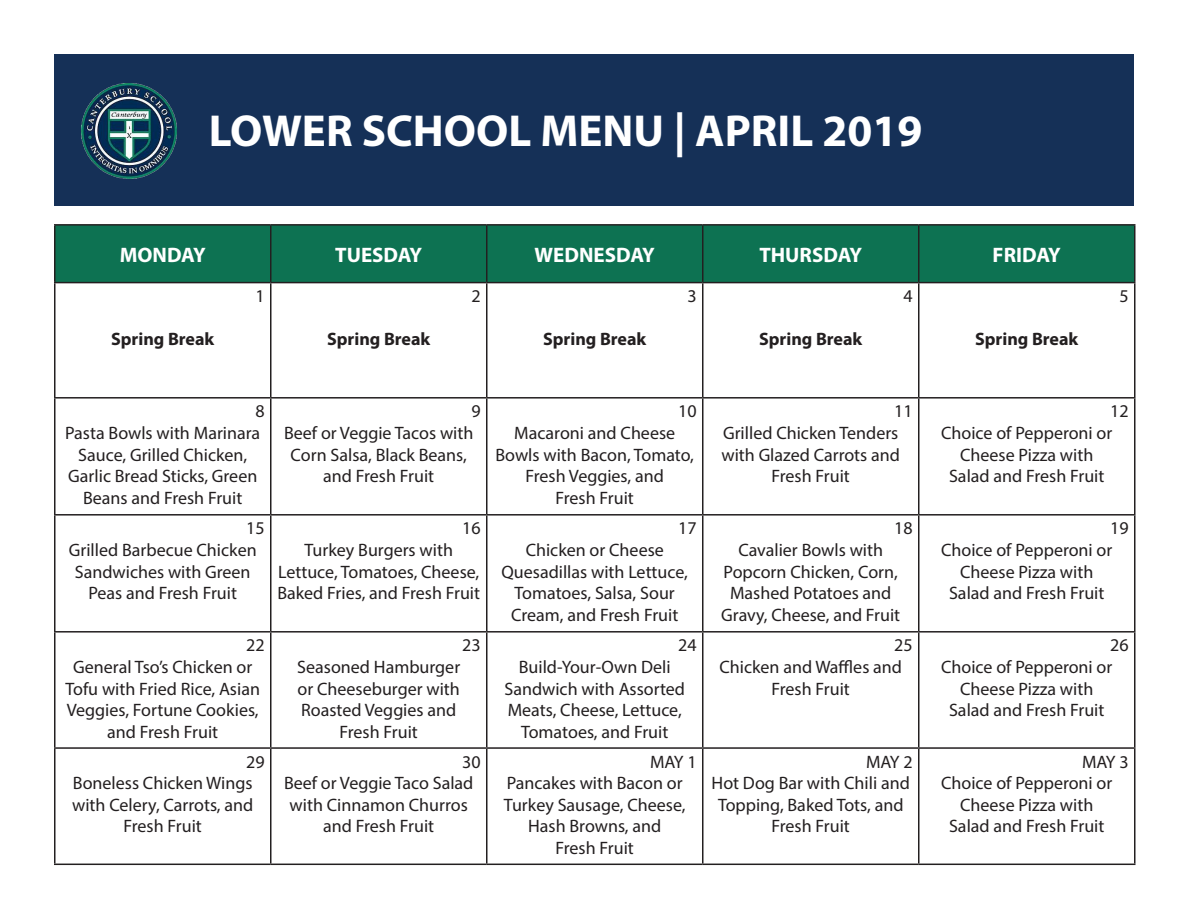
<style>
.page{position:relative;width:1188px;height:918px;background:#fff}
.page>*{position:absolute;margin:0;border:0;box-sizing:border-box;transform-origin:0 0}
.t1{font:700 45px "Myriad Pro";color:#fff}
.t2{font:700 21px "Myriad Pro";color:#fff}
.t3{font:18px/21.6px "Myriad Pro";color:#231f20;text-align:center}
.t4{font:700 18px "Myriad Pro";color:#231f20}
</style>
<div class="page">
<div style="left:54px;top:54px;width:1080px;height:152px;background:#153057"></div>
<img style="left:81px;top:83px;width:95px;height:96px">
<div style="left:56px;top:226px;width:1078px;height:56px;background:#0d7252"></div>
<hr style="left:54px;top:224px;width:217px;height:2px;background:#231f20">
<hr style="left:54px;top:226px;width:2px;height:56px;background:#231f20">
<hr style="left:271px;top:224px;width:216px;height:2px;background:#231f20">
<hr style="left:270px;top:226px;width:2px;height:56px;background:#231f20">
<hr style="left:487px;top:224px;width:216px;height:2px;background:#231f20">
<hr style="left:486px;top:226px;width:2px;height:56px;background:#231f20">
<hr style="left:703px;top:224px;width:216px;height:2px;background:#231f20">
<hr style="left:702px;top:226px;width:2px;height:56px;background:#231f20">
<hr style="left:919px;top:224px;width:217px;height:2px;background:#231f20">
<hr style="left:918px;top:226px;width:2px;height:56px;background:#231f20">
<hr style="left:1134px;top:226px;width:2px;height:56px;background:#231f20">
<hr style="left:54px;top:282px;width:217px;height:1px;background:#231f20">
<hr style="left:54px;top:283px;width:2px;height:114px;background:#231f20">
<hr style="left:271px;top:282px;width:216px;height:1px;background:#231f20">
<hr style="left:270px;top:283px;width:2px;height:114px;background:#231f20">
<hr style="left:487px;top:282px;width:216px;height:1px;background:#231f20">
<hr style="left:486px;top:283px;width:2px;height:114px;background:#231f20">
<hr style="left:703px;top:282px;width:216px;height:1px;background:#231f20">
<hr style="left:702px;top:283px;width:2px;height:114px;background:#231f20">
<hr style="left:919px;top:282px;width:217px;height:1px;background:#231f20">
<hr style="left:918px;top:283px;width:2px;height:114px;background:#231f20">
<hr style="left:1134px;top:283px;width:2px;height:114px;background:#231f20">
<hr style="left:54px;top:397px;width:217px;height:2px;background:#231f20">
<hr style="left:54px;top:399px;width:2px;height:115px;background:#231f20">
<hr style="left:271px;top:397px;width:216px;height:2px;background:#231f20">
<hr style="left:270px;top:399px;width:2px;height:115px;background:#231f20">
<hr style="left:487px;top:397px;width:216px;height:2px;background:#231f20">
<hr style="left:486px;top:399px;width:2px;height:115px;background:#231f20">
<hr style="left:703px;top:397px;width:216px;height:2px;background:#231f20">
<hr style="left:702px;top:399px;width:2px;height:115px;background:#231f20">
<hr style="left:919px;top:397px;width:217px;height:2px;background:#231f20">
<hr style="left:918px;top:399px;width:2px;height:115px;background:#231f20">
<hr style="left:1134px;top:399px;width:2px;height:115px;background:#231f20">
<hr style="left:54px;top:514px;width:217px;height:2px;background:#231f20">
<hr style="left:54px;top:516px;width:2px;height:115px;background:#231f20">
<hr style="left:271px;top:514px;width:216px;height:2px;background:#231f20">
<hr style="left:270px;top:516px;width:2px;height:115px;background:#231f20">
<hr style="left:487px;top:514px;width:216px;height:2px;background:#231f20">
<hr style="left:486px;top:516px;width:2px;height:115px;background:#231f20">
<hr style="left:703px;top:514px;width:216px;height:2px;background:#231f20">
<hr style="left:702px;top:516px;width:2px;height:115px;background:#231f20">
<hr style="left:919px;top:514px;width:217px;height:2px;background:#231f20">
<hr style="left:918px;top:516px;width:2px;height:115px;background:#231f20">
<hr style="left:1134px;top:516px;width:2px;height:115px;background:#231f20">
<hr style="left:54px;top:631px;width:217px;height:2px;background:#231f20">
<hr style="left:54px;top:633px;width:2px;height:114px;background:#231f20">
<hr style="left:271px;top:631px;width:216px;height:2px;background:#231f20">
<hr style="left:270px;top:633px;width:2px;height:114px;background:#231f20">
<hr style="left:487px;top:631px;width:216px;height:2px;background:#231f20">
<hr style="left:486px;top:633px;width:2px;height:114px;background:#231f20">
<hr style="left:703px;top:631px;width:216px;height:2px;background:#231f20">
<hr style="left:702px;top:633px;width:2px;height:114px;background:#231f20">
<hr style="left:919px;top:631px;width:217px;height:2px;background:#231f20">
<hr style="left:918px;top:633px;width:2px;height:114px;background:#231f20">
<hr style="left:1134px;top:633px;width:2px;height:114px;background:#231f20">
<hr style="left:54px;top:747px;width:217px;height:2px;background:#231f20">
<hr style="left:54px;top:749px;width:2px;height:115px;background:#231f20">
<hr style="left:271px;top:747px;width:216px;height:2px;background:#231f20">
<hr style="left:270px;top:749px;width:2px;height:115px;background:#231f20">
<hr style="left:487px;top:747px;width:216px;height:2px;background:#231f20">
<hr style="left:486px;top:749px;width:2px;height:115px;background:#231f20">
<hr style="left:703px;top:747px;width:216px;height:2px;background:#231f20">
<hr style="left:702px;top:749px;width:2px;height:115px;background:#231f20">
<hr style="left:919px;top:747px;width:217px;height:2px;background:#231f20">
<hr style="left:918px;top:749px;width:2px;height:115px;background:#231f20">
<hr style="left:1134px;top:749px;width:2px;height:115px;background:#231f20">
<hr style="left:54px;top:864px;width:217px;height:1px;background:#231f20">
<hr style="left:271px;top:864px;width:216px;height:1px;background:#231f20">
<hr style="left:487px;top:864px;width:216px;height:1px;background:#231f20">
<hr style="left:703px;top:864px;width:216px;height:1px;background:#231f20">
<hr style="left:919px;top:864px;width:217px;height:1px;background:#231f20">
<p class="t1" style="left:209px;top:102px;width:715px">LOWER SCHOOL MENU | APRIL 2019</p>
<p class="t2" style="left:120px;top:241px;width:88px">MONDAY</p>
<p class="t2" style="left:335px;top:241px;width:89px">TUESDAY</p>
<p class="t2" style="left:535px;top:241px;width:122px">WEDNESDAY</p>
<p class="t2" style="left:759px;top:241px;width:104px">THURSDAY</p>
<p class="t2" style="left:993px;top:241px;width:70px">FRIDAY</p>
<p class="t3" style="left:256px;top:285px;width:11px">1</p>
<p class="t4" style="left:111px;top:327px;width:105px">Spring Break</p>
<p class="t3" style="left:472px;top:285px;width:11px">2</p>
<p class="t3" style="left:688px;top:285px;width:11px">3</p>
<p class="t3" style="left:904px;top:285px;width:11px">4</p>
<p class="t4" style="left:327px;top:327px;width:105px">Spring Break</p>
<p class="t4" style="left:543px;top:327px;width:105px">Spring Break</p>
<p class="t4" style="left:759px;top:327px;width:105px">Spring Break</p>
<p class="t4" style="left:975px;top:327px;width:105px">Spring Break</p>
<p class="t3" style="left:1120px;top:285px;width:11px">5</p>
<p class="t3" style="left:256px;top:400px;width:11px">8</p>
<p class="t3" style="left:65px;top:422px;width:197px">Pasta Bowls with Marinara<br>Sauce, Grilled Chicken,<br>Garlic Bread Sticks, Green<br>Beans and Fresh Fruit</p>
<p class="t3" style="left:246px;top:517px;width:20px">15</p>
<p class="t3" style="left:69px;top:539px;width:189px">Grilled Barbecue Chicken<br>Sandwiches with Green<br>Peas and Fresh Fruit</p>
<p class="t3" style="left:472px;top:400px;width:11px">9</p>
<p class="t3" style="left:284px;top:422px;width:191px">Beef or Veggie Tacos with<br>Corn Salsa, Black Beans, and Fresh Fruit</p>
<p class="t3" style="left:462px;top:517px;width:20px">16</p>
<p class="t3" style="left:277px;top:539px;width:204px">Turkey Burgers with<br>Lettuce, Tomatoes, Cheese,<br>Baked Fries, and Fresh Fruit</p>
<p class="t3" style="left:246px;top:634px;width:20px">22</p>
<p class="t3" style="left:65px;top:656px;width:196px">General Tso’s Chicken or<br>Tofu with Fried Rice, Asian<br>Veggies, Fortune Cookies, and Fresh Fruit</p>
<p class="t3" style="left:246px;top:750px;width:20px">29</p>
<p class="t3" style="left:72px;top:772px;width:183px">Boneless Chicken Wings with Celery, Carrots, and<br>Fresh Fruit</p>
<p class="t3" style="left:462px;top:634px;width:20px">23</p>
<p class="t3" style="left:297px;top:656px;width:164px;text-align:justify">Seasoned Hamburger or Cheeseburger with Roasted Veggies and</p>
<p class="t3" style="left:340px;top:721px;width:80px">Fresh Fruit</p>
<p class="t3" style="left:462px;top:750px;width:20px">30</p>
<p class="t3" style="left:284px;top:772px;width:191px">Beef or Veggie Taco Salad with Cinnamon Churros and Fresh Fruit</p>
<p class="t3" style="left:678px;top:400px;width:20px">10</p>
<p class="t3" style="left:495px;top:422px;width:200px">Macaroni and Cheese<br>Bowls with Bacon, Tomato,<br>Fresh Veggies, and</p>
<p class="t3" style="left:556px;top:487px;width:80px">Fresh Fruit</p>
<p class="t3" style="left:678px;top:517px;width:20px">17</p>
<p class="t3" style="left:502px;top:539px;width:188px">Chicken or Cheese<br>Quesadillas with Lettuce,<br>Tomatoes, Salsa, Sour<br>Cream, and Fresh Fruit</p>
<p class="t3" style="left:678px;top:634px;width:20px">24</p>
<p class="t3" style="left:504px;top:656px;width:182px">Build-Your-Own Deli<br>Sandwich with Assorted<br>Meats, Cheese, Lettuce,<br>Tomatoes, and Fruit</p>
<p class="t3" style="left:650px;top:750px;width:48px">MAY 1</p>
<p class="t3" style="left:504px;top:772px;width:183px">Pancakes with Bacon or<br>Turkey Sausage, Cheese,<br>Hash Browns, and</p>
<p class="t3" style="left:556px;top:837px;width:80px">Fresh Fruit</p>
<p class="t3" style="left:894px;top:400px;width:20px">11</p>
<p class="t3" style="left:721px;top:422px;width:180px">Grilled Chicken Tenders with Glazed Carrots and<br>Fresh Fruit</p>
<p class="t3" style="left:894px;top:517px;width:20px">18</p>
<p class="t3" style="left:738px;top:539px;width:146px">Cavalier Bowls with</p>
<p class="t3" style="left:724px;top:560px;width:176px">Popcorn Chicken, Corn,<br>Mashed Potatoes and</p>
<p class="t3" style="left:721px;top:604px;width:180px">Gravy, Cheese, and Fruit</p>
<p class="t3" style="left:894px;top:634px;width:20px">25</p>
<p class="t3" style="left:719px;top:656px;width:184px">Chicken and Waffles and<br>Fresh Fruit</p>
<p class="t3" style="left:866px;top:750px;width:48px">MAY 2</p>
<p class="t3" style="left:712px;top:772px;width:200px">Hot Dog Bar with Chili and<br>Topping, Baked Tots, and<br>Fresh Fruit</p>
<p class="t3" style="left:1110px;top:400px;width:20px">12</p>
<p class="t3" style="left:941px;top:422px;width:173px">Choice of Pepperoni or<br>Cheese Pizza with</p>
<p class="t3" style="left:949px;top:465px;width:157px">Salad and Fresh Fruit</p>
<p class="t3" style="left:1110px;top:517px;width:20px">19</p>
<p class="t3" style="left:941px;top:539px;width:173px">Choice of Pepperoni or<br>Cheese Pizza with</p>
<p class="t3" style="left:949px;top:582px;width:157px">Salad and Fresh Fruit</p>
<p class="t3" style="left:1110px;top:634px;width:20px">26</p>
<p class="t3" style="left:941px;top:656px;width:173px">Choice of Pepperoni or<br>Cheese Pizza with</p>
<p class="t3" style="left:949px;top:699px;width:157px">Salad and Fresh Fruit</p>
<p class="t3" style="left:1082px;top:750px;width:48px">MAY 3</p>
<p class="t3" style="left:941px;top:772px;width:173px">Choice of Pepperoni or<br>Cheese Pizza with</p>
<p class="t3" style="left:949px;top:815px;width:157px">Salad and Fresh Fruit</p>
</div>
